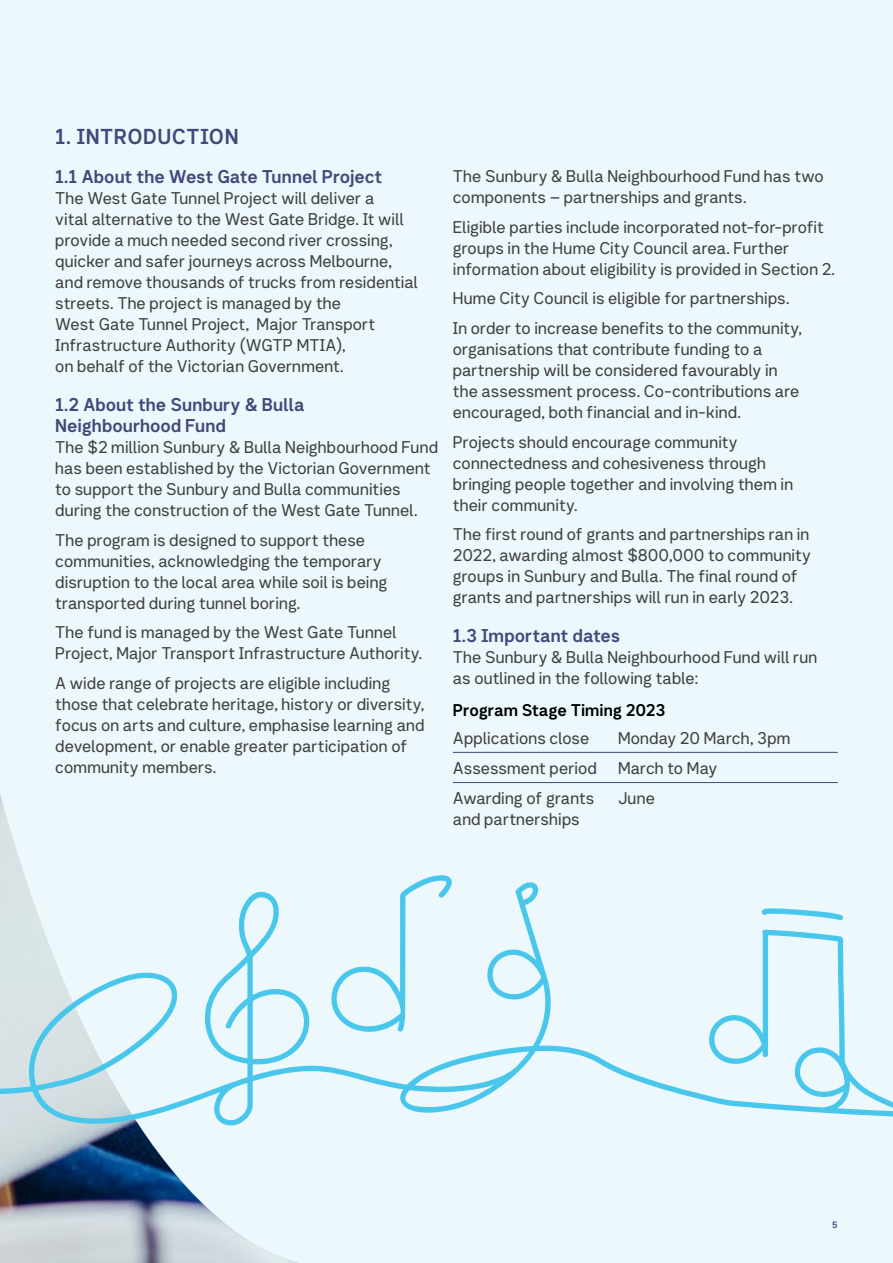
<style>
.page{position:relative;width:893px;height:1263px;background:#ecf8fc}
.page>*{position:absolute;margin:0;border:0;box-sizing:border-box;transform-origin:0 0}
.t1{font:21px "Network Sans 2019 Bold";letter-spacing:.02em;color:#44477a}
.t2{font:18px/21.6px "Network Sans 2019 Bold";letter-spacing:-.005em;color:#44477a}
.t3{font:16.5px/21px "Network Sans 2019 Regular";letter-spacing:.005em;color:#414042}
.t4{font:16.5px "Network Sans 2019 Bold";letter-spacing:-.01em;color:#000}
.t5{font:9px "Network Sans 2019 Bold";color:#44477a}
</style>
<div class="page">
<img style="left:0;top:794px;width:299px;height:469px">
<hr style="left:453px;top:752px;width:165px;height:1px;background:#44477a">
<hr style="left:618px;top:752px;width:220px;height:1px;background:#44477a">
<hr style="left:453px;top:782px;width:165px;height:1px;background:#44477a">
<hr style="left:618px;top:782px;width:220px;height:1px;background:#44477a">
<svg style="left:422px;top:875px;width:30px;height:5px"></svg>
<svg style="left:0;top:880px;width:893px;height:248px"></svg>
<p class="t1" style="left:55px;top:119px;width:185px">1. INTRODUCTION</p>
<p class="t2" style="left:55px;top:165px;width:329px">1.1 About the West Gate Tunnel Project</p>
<p class="t3" style="left:55px;top:187px;width:364px">The West Gate Tunnel Project will deliver a<br>vital alternative to the West Gate Bridge. It will provide a much needed second river crossing, quicker and safer journeys across Melbourne, and remove thousands of trucks from residential streets. The project is managed by the<br>West Gate Tunnel Project, Major Transport Infrastructure Authority (WGTP MTIA),<br>on behalf of the Victorian Government.</p>
<p class="t2" style="left:55px;top:392px;width:251px">1.2 About the Sunbury &amp; Bulla<br>Neighbourhood Fund</p>
<p class="t3" style="left:55px;top:436px;width:384px">The $2 million Sunbury &amp; Bulla Neighbourhood Fund has been established by the Victorian Government to support the Sunbury and Bulla communities during the construction of the West Gate Tunnel.</p>
<p class="t3" style="left:55px;top:528px;width:334px">The program is designed to support these communities, acknowledging the temporary disruption to the local area while soil is being transported during tunnel boring.</p>
<p class="t3" style="left:55px;top:621px;width:369px">The fund is managed by the West Gate Tunnel<br>Project, Major Transport Infrastructure Authority.</p>
<p class="t3" style="left:55px;top:672px;width:371px">A wide range of projects are eligible including those that celebrate heritage, history or diversity, focus on arts and culture, emphasise learning and development, or enable greater participation of community members.</p>
<p class="t3" style="left:453px;top:165px;width:372px">The Sunbury &amp; Bulla Neighbourhood Fund has two components – partnerships and grants.</p>
<p class="t3" style="left:453px;top:216px;width:384px">Eligible parties include incorporated not-for-profit groups in the Hume City Council area. Further information about eligibility is provided in Section 2.</p>
<p class="t3" style="left:453px;top:283px;width:351px;line-height:29.5px">Hume City Council is eligible for partnerships.<br>In order to increase benefits to the community,</p>
<p class="t3" style="left:453px;top:338px;width:348px">organisations that contribute funding to a partnership will be considered favourably in the assessment process. Co-contributions are encouraged, both financial and in-kind.</p>
<p class="t3" style="left:453px;top:430px;width:342px">Projects should encourage community connectedness and cohesiveness through bringing people together and involving them in their community.</p>
<p class="t3" style="left:453px;top:523px;width:360px">The first round of grants and partnerships ran in 2022, awarding almost $800,000 to community groups in Sunbury and Bulla. The final round of grants and partnerships will run in early 2023.</p>
<p class="t2" style="left:453px;top:623px;width:169px">1.3 Important dates</p>
<p class="t3" style="left:453px;top:645px;width:366px">The Sunbury &amp; Bulla Neighbourhood Fund will run as outlined in the following table:</p>
<p class="t4" style="left:453px;top:696px;width:214px">Program Stage Timing 2023</p>
<p class="t3" style="left:453px;top:727px;width:138px">Applications close</p>
<p class="t3" style="left:618px;top:727px;width:174px">Monday 20 March, 3pm</p>
<p class="t3" style="left:453px;top:757px;width:145px">Assessment period</p>
<p class="t3" style="left:618px;top:757px;width:101px">March to May</p>
<p class="t3" style="left:453px;top:787px;width:143px">Awarding of grants and partnerships</p>
<p class="t3" style="left:618px;top:787px;width:38px">June</p>
<p class="t5" style="left:832px;top:1217px;width:7px">5</p>
</div>
